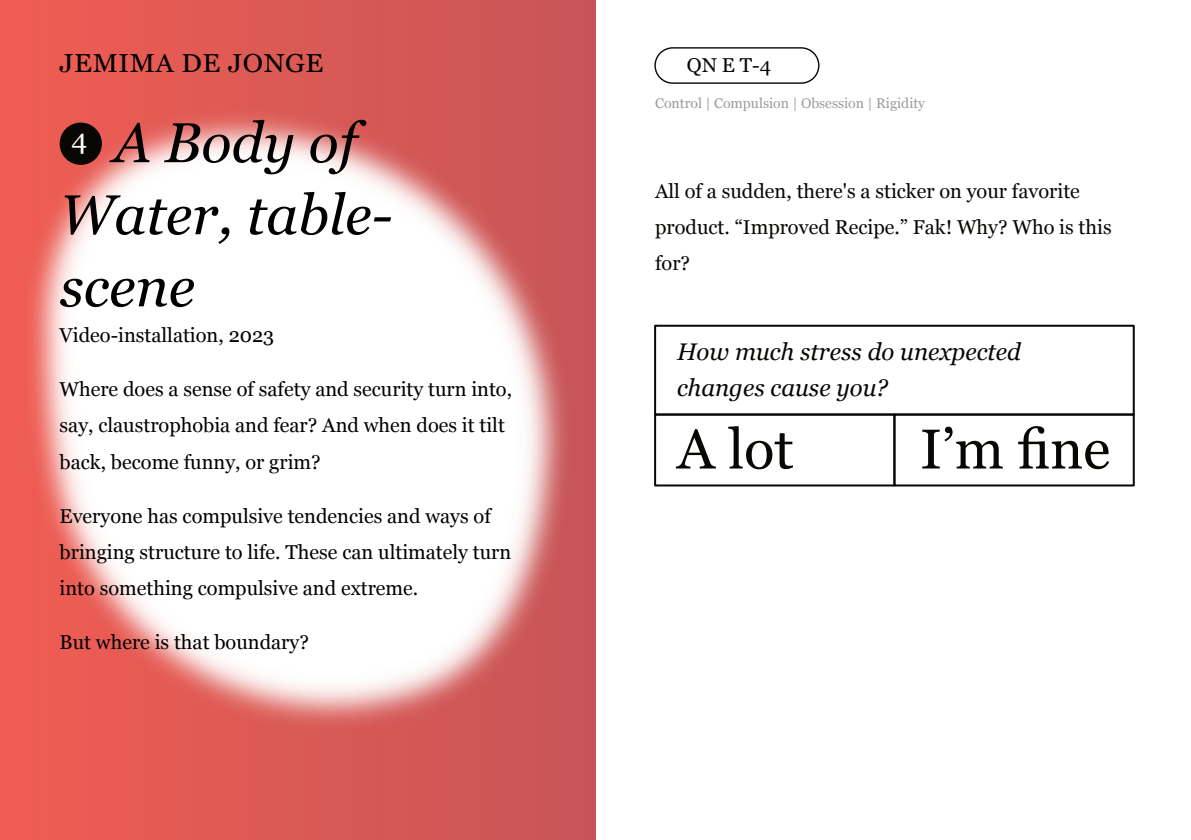
<style>
.page{position:relative;width:1191px;height:840px;background:#fff}
.page>*{position:absolute;margin:0;border:0;box-sizing:border-box;transform-origin:0 0}
.t1{font:italic 56px/72px "Georgia";color:#000}
.t2{font:56px "Georgia";color:#080704}
.t3{font:28px "Georgia";color:#fff}
.t4{font:26px "Georgia";letter-spacing:.02em;color:#000;scale:1.05 1}
.t5{font:italic 24px/36px "Georgia";color:#080704}
.t6{font:20px/36px "Georgia";color:#000}
.t7{font:20px/36px "Georgia";color:#080704}
.t8{font:14px "Georgia";color:rgb(8 7 4/.41)}
</style>
<div class="page">
<div style="left:0;top:0;width:595px;height:839px;background:linear-gradient(to right,#ef5d52,#c65557)"></div>
<img style="left:18px;top:105px;width:559px;height:629px">
<div style="left:654px;top:47px;width:165px;height:37px;background:#fff;border:1px solid #080704;border-radius:18px"></div>
<div style="left:60px;top:122px;width:42px;height:43px;background:#080704;border-radius:50%"></div>
<div style="left:654px;top:324px;width:480px;height:91px;border:2px solid #080704"></div>
<div style="left:654px;top:413px;width:241px;height:73px;border:2px solid #080704"></div>
<div style="left:893px;top:413px;width:241px;height:73px;border:2px solid #080704"></div>
<h3 class="t4" style="left:60px;top:52px;width:253px">JEMIMA DE JONGE</h3>
<h1 class="t1" style="left:60px;top:111px;width:334px;text-indent:54px">A Body of<br>Water, table&shy;scene</h1>
<p class="t6" style="left:60px;top:319px;width:216px">Video-installation, 2023</p>
<p class="t6" style="left:60px;top:373px;width:454px">Where does a sense of safety and security turn into, say, claustrophobia and fear? And when does it tilt back, become funny, or grim?</p>
<p class="t6" style="left:60px;top:499px;width:453px">Everyone has compulsive tendencies and ways of bringing structure to life. These can ultimately turn into something compulsive and extreme.</p>
<p class="t6" style="left:60px;top:625px;width:251px">But where is that boundary?</p>
<h2 class="t3" style="left:72px;top:127px;width:17px">4</h2>
<p class="t7" style="left:687px;top:49px;width:86px">QN E T-4</p>
<p class="t8" style="left:655px;top:97px;width:271px">Control | Compulsion | Obsession | Rigidity</p>
<p class="t7" style="left:655px;top:175px;width:458px">All of a sudden, there's a sticker on your favorite product. “Improved Recipe.” Fak! Why? Who is this for?</p>
<p class="t5" style="left:677px;top:336px;width:345px">How much stress do unexpected changes cause you?</p>
<h1 class="t2" style="left:677px;top:426px;width:118px">A lot</h1>
<h1 class="t2" style="left:920px;top:426px;width:192px">I’m fine</h1>
</div>
